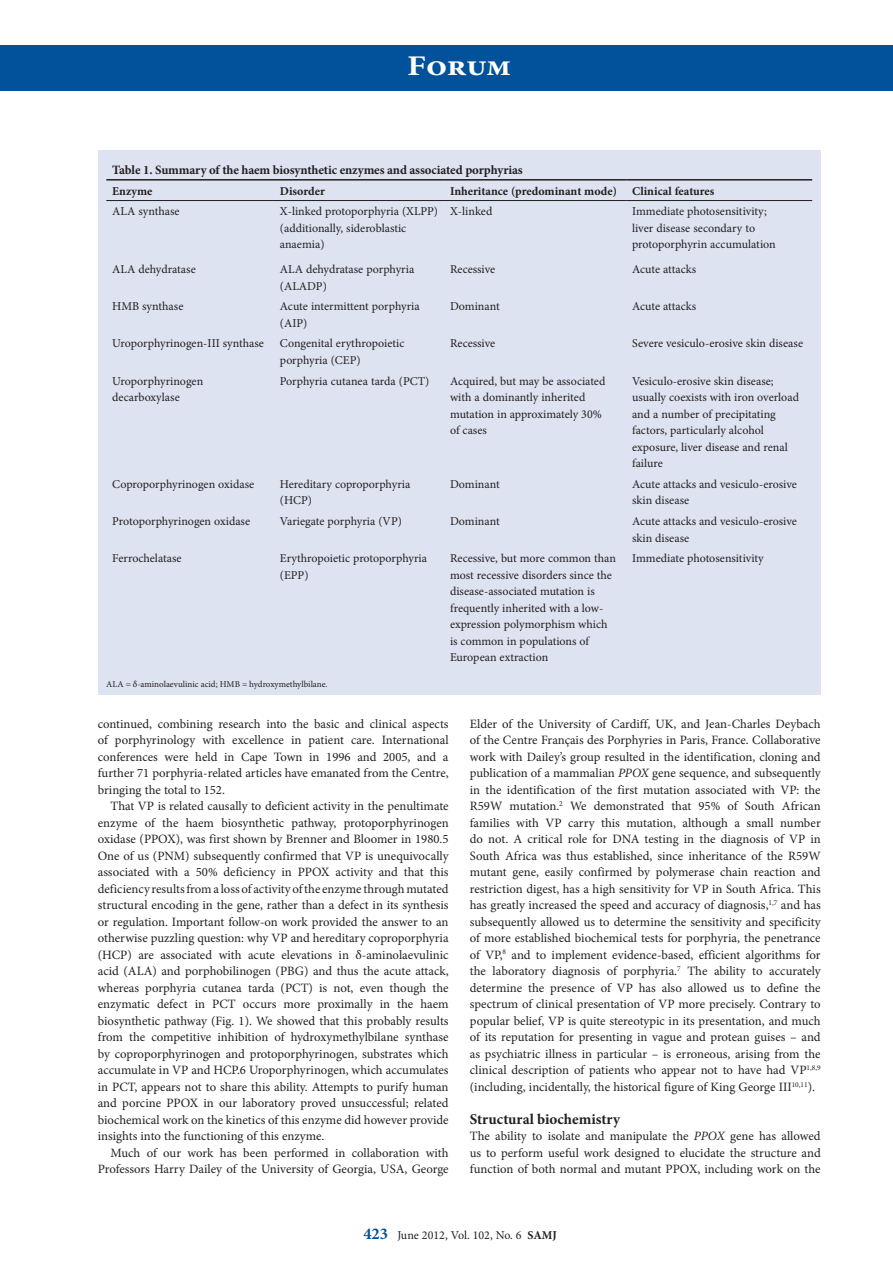
<style>
.page{position:relative;width:893px;height:1263px;background:#fff}
.page>*{position:absolute;margin:0;border:0;box-sizing:border-box;transform-origin:0 0}
.t1{font:700 28.5px "Minion Pro";letter-spacing:-.01em;color:#fff;scale:1.2 1}
.C_HEAD{font:700 15px "Minion Pro";color:#231f20}
.BODY_TEXT_INDENT{font:12.75px/16.5px "Minion Pro";color:#231f20;text-align:justify}
.BODY_TEXT_1ST_PARAGR{font:12.75px/16.5px "Minion Pro";letter-spacing:-.005em;color:#231f20;text-align:justify}
.TABLE_HEAD{font:700 12.75px "Minion Pro";letter-spacing:-.01em;color:#231f20}
.TABLE_COPY{font:12px/16.5px "Minion Pro";color:#231f20}
.TABLE_COPY-2{font:700 12px "Minion Pro";color:#231f20}
.TABLE_FOOT{font:9px "Minion Pro";color:#231f20}
.s1{font-style:italic}
.s2{font-weight:700;font-size:16.5px;color:#01529a}
.s3{font-weight:700}
</style>
<div class="page">
<div style="left:0;top:45px;width:893px;height:45px;background:#01529a"></div>
<div style="left:98px;top:150px;width:723px;height:545px;background:#dde3f0"></div>
<hr style="left:106px;top:179px;width:168px;height:2px;background:#231f20">
<hr style="left:274px;top:179px;width:170px;height:2px;background:#231f20">
<hr style="left:444px;top:179px;width:182px;height:2px;background:#231f20">
<hr style="left:626px;top:179px;width:186px;height:2px;background:#231f20">
<hr style="left:106px;top:200px;width:168px;height:1px;background:#231f20">
<hr style="left:274px;top:200px;width:170px;height:1px;background:#231f20">
<hr style="left:444px;top:200px;width:182px;height:1px;background:#231f20">
<hr style="left:626px;top:200px;width:186px;height:1px;background:#231f20">
<h1 class="t1" style="left:407px;top:46px;width:88px">Forum</h1>
<p class="TABLE_HEAD" style="left:112px;top:161px;width:412px">Table 1. Summary of the haem biosynthetic enzymes and associated porphyrias</p>
<p class="TABLE_COPY-2" style="left:112px;top:182px;width:42px">Enzyme</p>
<p class="TABLE_COPY-2" style="left:280px;top:182px;width:46px">Disorder</p>
<p class="TABLE_COPY-2" style="left:450px;top:182px;width:168px">Inheritance (predominant mode)</p>
<p class="TABLE_COPY-2" style="left:632px;top:182px;width:84px">Clinical features</p>
<p class="TABLE_COPY" style="left:112px;top:203px;width:69px">ALA synthase</p>
<p class="TABLE_COPY" style="left:280px;top:203px;width:160px">X-linked protoporphyria (XLPP)</p>
<p class="TABLE_COPY" style="left:280px;top:220px;width:128px">(additionally, sideroblastic anaemia)</p>
<p class="TABLE_COPY" style="left:450px;top:203px;width:44px">X-linked</p>
<p class="TABLE_COPY" style="left:632px;top:203px;width:145px">Immediate photosensitivity; liver disease secondary to protoporphyrin accumulation</p>
<p class="TABLE_COPY" style="left:112px;top:261px;width:85px">ALA dehydratase</p>
<p class="TABLE_COPY" style="left:280px;top:261px;width:136px">ALA dehydratase porphyria (ALADP)</p>
<p class="TABLE_COPY" style="left:450px;top:261px;width:47px">Recessive</p>
<p class="TABLE_COPY" style="left:632px;top:261px;width:65px">Acute attacks</p>
<p class="TABLE_COPY" style="left:112px;top:298px;width:73px">HMB synthase</p>
<p class="TABLE_COPY" style="left:280px;top:298px;width:141px">Acute intermittent porphyria (AIP)</p>
<p class="TABLE_COPY" style="left:450px;top:298px;width:51px">Dominant</p>
<p class="TABLE_COPY" style="left:632px;top:298px;width:65px">Acute attacks</p>
<p class="TABLE_COPY" style="left:112px;top:335px;width:153px">Uroporphyrinogen-III synthase</p>
<p class="TABLE_COPY" style="left:280px;top:335px;width:126px">Congenital erythropoietic porphyria (CEP)</p>
<p class="TABLE_COPY" style="left:450px;top:335px;width:47px">Recessive</p>
<p class="TABLE_COPY" style="left:632px;top:335px;width:172px">Severe vesiculo-erosive skin disease</p>
<p class="TABLE_COPY" style="left:112px;top:373px;width:92px">Uroporphyrinogen decarboxylase</p>
<p class="TABLE_COPY" style="left:280px;top:373px;width:151px">Porphyria cutanea tarda (PCT)</p>
<p class="TABLE_COPY" style="left:450px;top:373px;width:157px">Acquired, but may be associated with a dominantly inherited mutation in approximately 30%</p>
<p class="TABLE_COPY" style="left:450px;top:422px;width:38px">of cases</p>
<p class="TABLE_COPY" style="left:632px;top:373px;width:168px">Vesiculo-erosive skin disease; usually coexists with iron overload and a number of precipitating factors, particularly alcohol exposure, liver disease and renal failure</p>
<p class="TABLE_COPY" style="left:112px;top:476px;width:143px">Coproporphyrinogen oxidase</p>
<p class="TABLE_COPY" style="left:280px;top:476px;width:132px">Hereditary coproporphyria (HCP)</p>
<p class="TABLE_COPY" style="left:450px;top:476px;width:51px">Dominant</p>
<p class="TABLE_COPY" style="left:632px;top:476px;width:166px">Acute attacks and vesiculo-erosive skin disease</p>
<p class="TABLE_COPY" style="left:112px;top:513px;width:139px">Protoporphyrinogen oxidase</p>
<p class="TABLE_COPY" style="left:280px;top:513px;width:123px">Variegate porphyria (VP)</p>
<p class="TABLE_COPY" style="left:450px;top:513px;width:51px">Dominant</p>
<p class="TABLE_COPY" style="left:632px;top:513px;width:166px">Acute attacks and vesiculo-erosive skin disease</p>
<p class="TABLE_COPY" style="left:112px;top:550px;width:71px">Ferrochelatase</p>
<p class="TABLE_COPY" style="left:280px;top:550px;width:149px">Erythropoietic protoporphyria (EPP)</p>
<p class="TABLE_COPY" style="left:450px;top:550px;width:167px">Recessive, but more common than most recessive disorders since the disease-associated mutation is frequently inherited with a low&shy;expression polymorphism which is common in populations of<br>European extraction</p>
<p class="TABLE_COPY" style="left:632px;top:550px;width:133px">Immediate photosensitivity</p>
<p class="TABLE_FOOT" style="left:106px;top:678px;width:223px">ALA = δ-aminolaevulinic acid; HMB = hydroxymethylbilane.</p>
<p class="BODY_TEXT_1ST_PARAGR" style="left:98px;top:715px;width:352px">continued, combining research into the basic and clinical aspects of porphyrinology with excellence in patient care. International conferences were held in Cape Town in 1996 and 2005, and a further 71 porphyria-related articles have emanated from the Centre, bringing the total to 152.</p>
<p class="BODY_TEXT_INDENT" style="left:98px;top:798px;width:353px;text-indent:13px">That VP is related causally to deficient activity in the penultimate enzyme of the haem biosynthetic pathway, protoporphyrinogen oxidase (PPOX), was first shown by Brenner and Bloomer in 1980.5<br>One of us (PNM) subsequently confirmed that VP is unequivocally associated with a 50% deficiency in PPOX activity and that this deficiency results from a loss of activity of the enzyme through mutated structural encoding in the gene, rather than a defect in its synthesis or regulation. Important follow-on work provided the answer to an otherwise puzzling question: why VP and hereditary coproporphyria (HCP) are associated with acute elevations in δ-aminolaevulinic acid (ALA) and porphobilinogen (PBG) and thus the acute attack, whereas porphyria cutanea tarda (PCT) is not, even though the enzymatic defect in PCT occurs more proximally in the haem biosynthetic pathway (Fig. 1). We showed that this probably results from the competitive inhibition of hydroxymethylbilane synthase by coproporphyrinogen and protoporphyrinogen, substrates which accumulate in VP and HCP.6 Uroporphyrinogen, which accumulates in PCT, appears not to share this ability. Attempts to purify human and porcine PPOX in our laboratory proved unsuccessful; related biochemical work on the kinetics of this enzyme did however provide insights into the functioning of this enzyme.</p>
<p class="BODY_TEXT_INDENT" style="left:98px;top:1144px;width:352px;text-align:right">Much of our work has been performed in collaboration with<br>Professors Harry Dailey of the University of Georgia, USA, George</p>
<p class="BODY_TEXT_INDENT" style="left:470px;top:715px;width:352px">Elder of the University of Cardiff, UK, and Jean-Charles Deybach of the Centre Français des Porphyries in Paris, France. Collaborative work with Dailey’s group resulted in the identification, cloning and publication of a mammalian <span class="s1">PPOX</span> gene sequence, and subsequently in the identification of the first mutation associated with VP: the R59W mutation.<sup>2</sup> We demonstrated that 95% of South African families with VP carry this mutation, although a small number do not. A critical role for DNA testing in the diagnosis of VP in South Africa was thus established, since inheritance of the R59W mutant gene, easily confirmed by polymerase chain reaction and restriction digest, has a high sensitivity for VP in South Africa. This has greatly increased the speed and accuracy of diagnosis,<sup>1,7</sup> and has subsequently allowed us to determine the sensitivity and specificity of more established biochemical tests for porphyria, the penetrance of VP,<sup>8</sup> and to implement evidence-based, efficient algorithms for the laboratory diagnosis of porphyria.<sup>7</sup> The ability to accurately determine the presence of VP has also allowed us to define the spectrum of clinical presentation of VP more precisely. Contrary to popular belief, VP is quite stereotypic in its presentation, and much of its reputation for presenting in vague and protean guises – and as psychiatric illness in particular – is erroneous, arising from the clinical description of patients who appear not to have had VP<sup>1,8,9 </sup>(including, incidentally, the historical figure of King George III<sup>10,11</sup>).</p>
<p class="C_HEAD" style="left:470px;top:1108px;width:152px">Structural biochemistry</p>
<p class="BODY_TEXT_1ST_PARAGR" style="left:470px;top:1128px;width:352px">The ability to isolate and manipulate the <span class="s1">PPOX</span> gene has allowed us to perform useful work designed to elucidate the structure and function of both normal and mutant PPOX, including work on the</p>
<p class="TABLE_COPY" style="left:363px;top:1227px;width:195px"><span class="s2">423</span> June 2012, Vol. 102, No. 6 <span class="s3">SAMJ</span></p>
</div>
